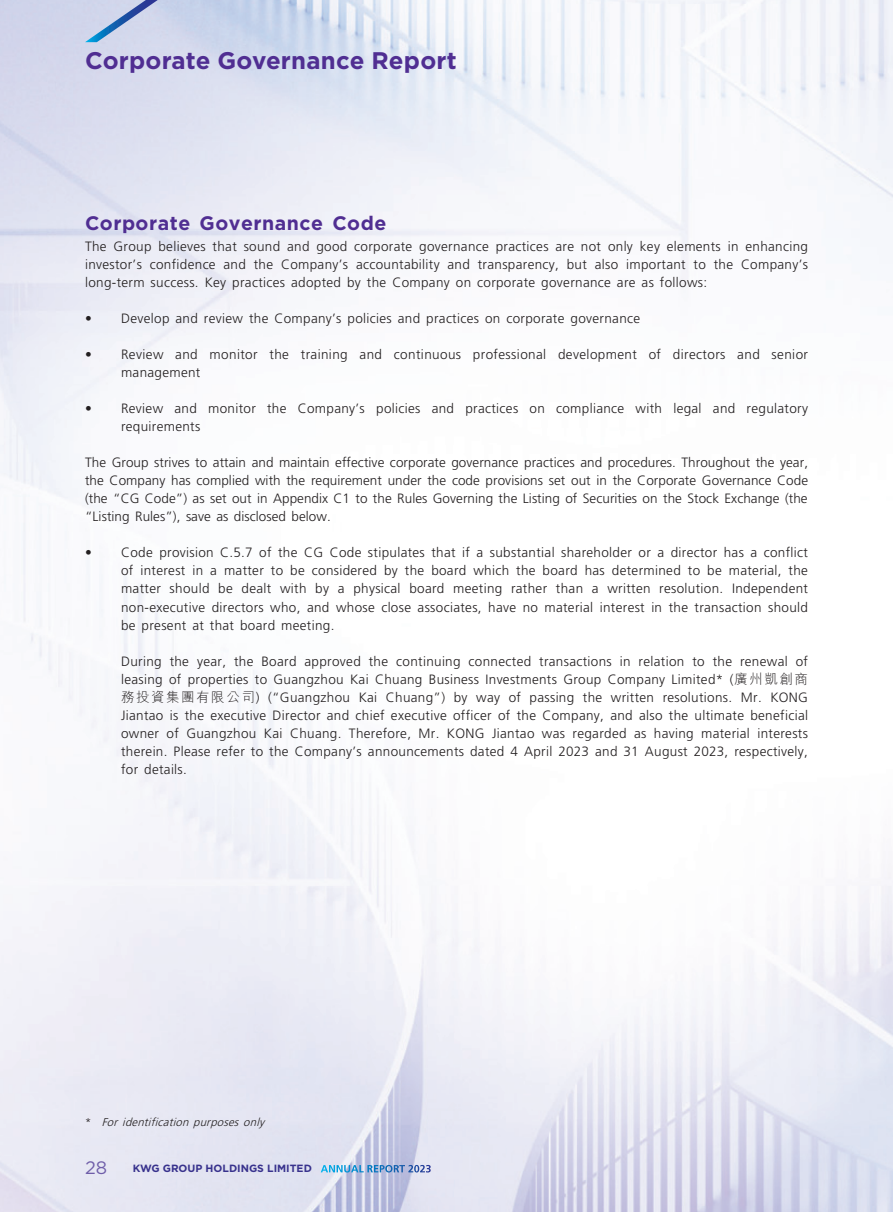
<style>
.page{position:relative;width:893px;height:1212px;background:#fff}
.page>*{position:absolute;margin:0;border:0;box-sizing:border-box;transform-origin:0 0}
.t1{font:700 24px "Gotham";letter-spacing:.01em;color:#502e92}
._03_H1{font:700 19.5px "Gotham";letter-spacing:.025em;color:#502e92}
.t2{font:18px "Gotham";color:#6f5ea9}
._01_Body_Text{font:300 13.5px/18px "Frutiger LT Std";letter-spacing:.025em;color:#231f20;text-align:justify}
._11_P0{font:300 13.5px/18px "Frutiger LT Std";letter-spacing:.015em;color:#231f20;text-align:justify}
._07_IN0{font:300 13.5px/18px "Frutiger LT Std";letter-spacing:.025em;color:#231f20}
._02_Note_Text{font:italic 300 11.25px "Frutiger LT Std";color:#231f20}
.t3{font:700 10.5px "Gotham";color:#38328d}
.s1{font-family:"M Hei HK"}
.s2{font-style:normal}
.s3{font-family:"Frutiger LT Std";color:#fff}
</style>
<div class="page">
<img style="left:0;top:0;width:893px;height:1212px">
<svg style="left:85px;top:0;width:103px;height:42px;background:#bac7e3"></svg>
<h1 class="t1" style="left:85px;top:45px;width:373px">Corporate Governance Report</h1>
<p class="_03_H1" style="left:85px;top:210px;width:303px">Corporate Governance Code</p>
<p class="_11_P0" style="left:85px;top:238px;width:724px">The Group believes that sound and good corporate governance practices are not only key elements in enhancing investor’s confidence and the Company’s accountability and transparency, but also important to the Company’s long-term success. Key practices adopted by the Company on corporate governance are as follows:</p>
<p class="_07_IN0" style="left:85px;top:310px;width:557px">• Develop and review the Company’s policies and practices on corporate governance</p>
<p class="_07_IN0" style="left:121px;top:346px;width:688px;text-indent:-36px">• Review and monitor the training and continuous professional development of directors and senior management</p>
<p class="_07_IN0" style="left:121px;top:400px;width:688px;text-indent:-36px">• Review and monitor the Company’s policies and practices on compliance with legal and regulatory requirements</p>
<p class="_11_P0" style="left:85px;top:454px;width:724px">The Group strives to attain and maintain effective corporate governance practices and procedures. Throughout the year, the Company has complied with the requirement under the code provisions set out in the Corporate Governance Code (the “CG Code”) as set out in Appendix C1 to the Rules Governing the Listing of Securities on the Stock Exchange (the “Listing Rules”), save as disclosed below.</p>
<p class="_01_Body_Text" style="left:121px;top:544px;width:688px;text-indent:-36px">• Code provision C.5.7 of the CG Code stipulates that if a substantial shareholder or a director has a conflict of interest in a matter to be considered by the board which the board has determined to be material, the matter should be dealt with by a physical board meeting rather than a written resolution. Independent non-executive directors who, and whose close associates, have no material interest in the transaction should be present at that board meeting.</p>
<p class="_01_Body_Text" style="left:121px;top:652px;width:689px">During the year, the Board approved the continuing connected transactions in relation to the renewal of leasing of properties to Guangzhou Kai Chuang Business Investments Group Company Limited* (<span class="s1">廣州凱創商務投資集團有限公司</span>) (“Guangzhou Kai Chuang”) by way of passing the written resolutions. Mr. KONG Jiantao is the executive Director and chief executive officer of the Company, and also the ultimate beneficial owner of Guangzhou Kai Chuang. Therefore, Mr. KONG Jiantao was regarded as having material interests therein. Please refer to the Company’s announcements dated 4 April 2023 and 31 August 2023, respectively, for details.</p>
<p class="_02_Note_Text" style="left:85px;top:1115px;width:184px"><span class="s2">*</span> For identification purposes only</p>
<h3 class="t2" style="left:85px;top:1156px;width:24px">28</h3>
<p class="t3" style="left:133px;top:1162px;width:300px">KWG GROUP HOLDINGS LIMITED <span class="s3">ANNUAL REPORT 2023</span></p>
</div>
